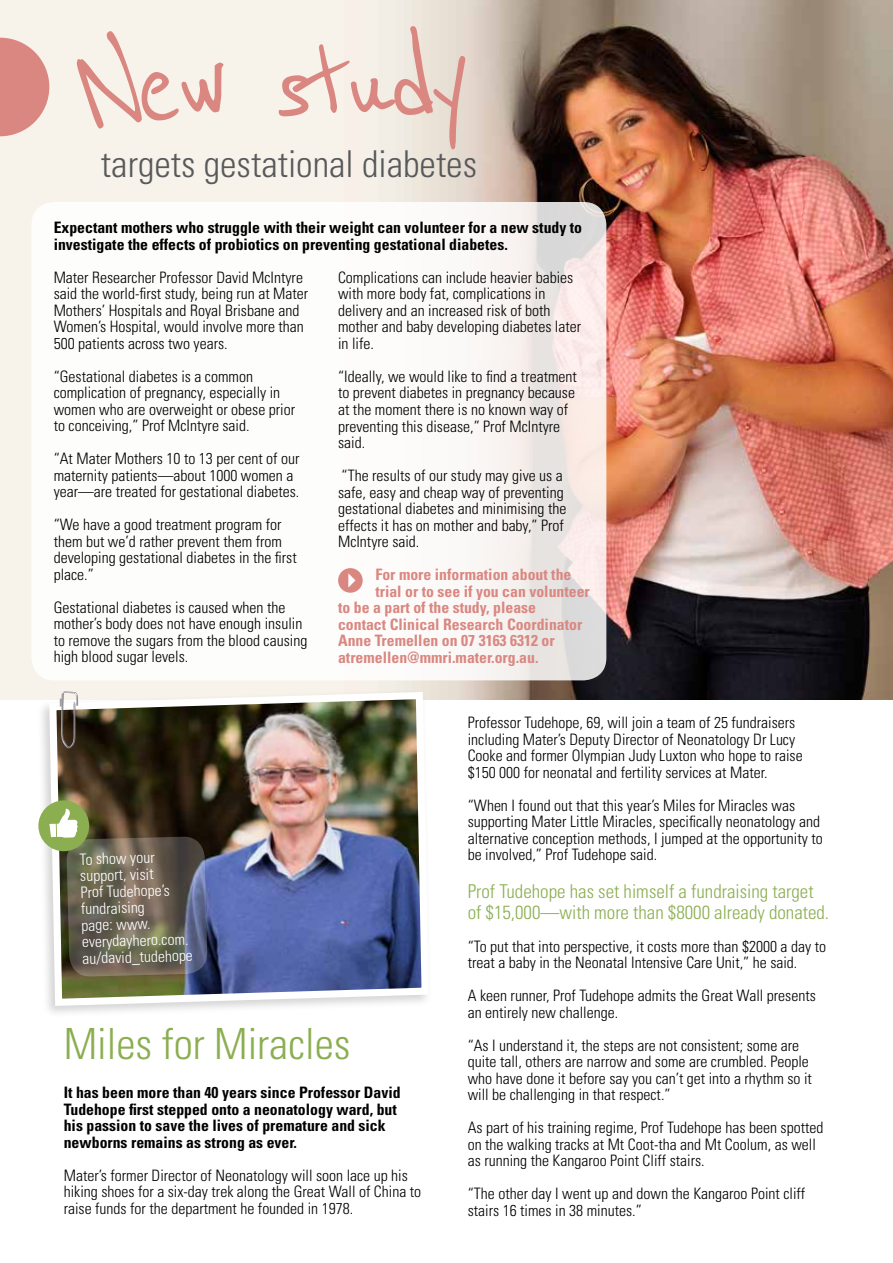
<style>
.page{position:relative;width:893px;height:1263px;background:#fff}
.page>*{position:absolute;margin:0;border:0;box-sizing:border-box;transform-origin:0 0}
.t1{font:137.1px "Reenie Beanie";letter-spacing:-.05em;color:#da8781}
.t2{font:300 condensed 43.05px "Univers";color:#8bae50}
.t3{font:300 condensed 37.05px "Univers";color:#58595b}
.t4{font:300 condensed 19.05px/21px "Univers";color:#8bae50}
.t5{font:300 condensed 15.75px/16.5px "Univers";color:#000}
.t6{font:700 condensed 15.75px/16.5px "Univers";color:#000}
.t7{font:700 condensed 15.75px "Univers";color:#da8781}
.t8{font:300 condensed 15.75px/16.5px "Univers";color:#fff}
</style>
<div class="page">
<img style="left:0;top:0;width:893px;height:699px">
<svg style="left:31px;top:202px;width:575px;height:478px"></svg>
<svg style="left:0;top:38px;width:49px;height:98px;background:#df9d96"></svg>
<div style="left:37px;top:688px;width:395px;height:330px;background:#000;opacity:.17"></div>
<img style="left:46px;top:688px;width:386px;height:321px">
<svg style="left:60px;top:691px;width:19px;height:57px"></svg>
<div style="left:38px;top:800px;width:52px;height:51px;background:#8bae50;border-radius:50%"></div>
<img style="left:49px;top:808px;width:159px;height:169px">
<svg style="left:338px;top:568px;width:25px;height:25px"></svg>
<h1 class="t1" style="left:77px;top:10px;width:394px">New study</h1>
<h3 class="t3" style="left:101px;top:142px;width:378px">targets gestational diabetes</h3>
<p class="t6" style="left:54px;top:219px;width:530px">Expectant mothers who struggle with their weight can volunteer for a new study to investigate the effects of probiotics on preventing gestational diabetes.</p>
<p class="t5" style="left:54px;top:269px;width:256px">Mater Researcher Professor David McIntyre said the world-first study, being run at Mater Mothers’ Hospitals and Royal Brisbane and Women’s Hospital, would involve more than 500 patients across two years.</p>
<p class="t5" style="left:54px;top:368px;width:243px">“Gestational diabetes is a common complication of pregnancy, especially in women who are overweight or obese prior to conceiving,” Prof McIntyre said.</p>
<p class="t5" style="left:54px;top:450px;width:247px">“At Mater Mothers 10 to 13 per cent of our maternity patients—about 1000 women a year—are treated for gestational diabetes.</p>
<p class="t5" style="left:54px;top:516px;width:245px">“We have a good treatment program for them but we’d rather prevent them from developing gestational diabetes in the first place.”</p>
<p class="t5" style="left:54px;top:599px;width:255px">Gestational diabetes is caused when the mother’s body does not have enough insulin to remove the sugars from the blood causing high blood sugar levels.</p>
<p class="t5" style="left:338px;top:269px;width:245px">Complications can include heavier babies with more body fat, complications in delivery and an increased risk of both mother and baby developing diabetes later in life.</p>
<p class="t5" style="left:338px;top:368px;width:240px">“Ideally, we would like to find a treatment to prevent diabetes in pregnancy because at the moment there is no known way of preventing this disease,” Prof McIntyre said.</p>
<p class="t5" style="left:338px;top:467px;width:230px">“The results of our study may give us a safe, easy and cheap way of preventing gestational diabetes and minimising the effects it has on mother and baby,” Prof McIntyre said.</p>
<p class="t7" style="left:375px;top:565px;width:197px">For more information about the</p>
<p class="t7" style="left:375px;top:581px;width:216px">trial or to see if you can volunteer</p>
<p class="t7" style="left:338px;top:598px;width:200px">to be a part of the study, please</p>
<p class="t7" style="left:338px;top:614px;width:246px">contact Clinical Research Coordinator</p>
<p class="t7" style="left:338px;top:631px;width:218px">Anne Tremellen on 07 3163 6312 or</p>
<p class="t7" style="left:338px;top:647px;width:202px">atremellen@mmri.mater.org.au.</p>
<p class="t8" style="left:79px;top:851px;width:112px;rotate:-2deg">To show your support, visit<br>Prof Tudehope’s fundraising<br>page: www. everydayhero.com. au/david_tudehope</p>
<h2 class="t2" style="left:64px;top:1018px;width:288px">Miles for Miracles</h2>
<p class="t6" style="left:64px;top:1084px;width:338px">It has been more than 40 years since Professor David Tudehope first stepped onto a neonatology ward, but his passion to save the lives of premature and sick newborns remains as strong as ever.</p>
<p class="t5" style="left:64px;top:1166px;width:359px">Mater’s former Director of Neonatology will soon lace up his hiking shoes for a six-day trek along the Great Wall of China to raise funds for the department he founded in 1978.</p>
<p class="t5" style="left:468px;top:714px;width:336px">Professor Tudehope, 69, will join a team of 25 fundraisers including Mater’s Deputy Director of Neonatology Dr Lucy Cooke and former Olympian Judy Luxton who hope to raise $150 000 for neonatal and fertility services at Mater.</p>
<p class="t5" style="left:468px;top:797px;width:357px">“When I found out that this year’s Miles for Miracles was supporting Mater Little Miracles, specifically neonatology and alternative conception methods, I jumped at the opportunity to be involved,” Prof Tudehope said.</p>
<p class="t4" style="left:468px;top:880px;width:363px">Prof Tudehope has set himself a fundraising target of $15,000—with more than $8000 already donated.</p>
<p class="t5" style="left:468px;top:938px;width:360px">“To put that into perspective, it costs more than $2000 a day to treat a baby in the Neonatal Intensive Care Unit,” he said.</p>
<p class="t5" style="left:468px;top:987px;width:350px">A keen runner, Prof Tudehope admits the Great Wall presents an entirely new challenge.</p>
<p class="t5" style="left:468px;top:1037px;width:346px">“As I understand it, the steps are not consistent; some are quite tall, others are narrow and some are crumbled. People who have done it before say you can’t get into a rhythm so it will be challenging in that respect.”</p>
<p class="t5" style="left:468px;top:1119px;width:357px">As part of his training regime, Prof Tudehope has been spotted on the walking tracks at Mt Coot-tha and Mt Coolum, as well as running the Kangaroo Point Cliff stairs.</p>
<p class="t5" style="left:468px;top:1185px;width:339px">“The other day I went up and down the Kangaroo Point cliff stairs 16 times in 38 minutes.”</p>
</div>
